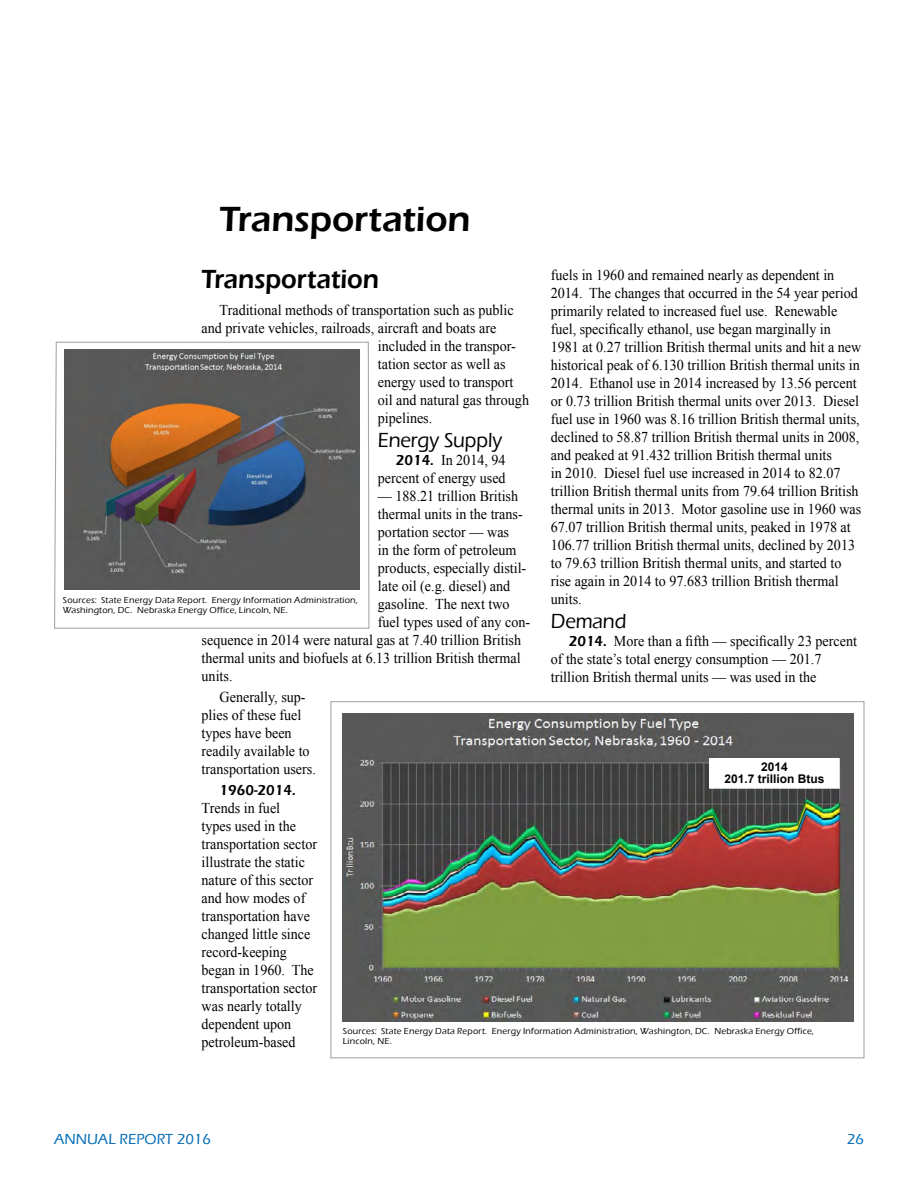
<style>
.page{position:relative;width:918px;height:1188px;background:#fff}
.page>*{position:absolute;margin:0;border:0;box-sizing:border-box;transform-origin:0 0}
.t1{font:600 36px "Eras ITC";letter-spacing:-.005em;color:#000}
.t2{font:600 27px "Eras ITC";color:#000;scale:.94 1}
.t3{font:500 21px "Eras ITC";letter-spacing:-.005em;color:#000;scale:.94 1}
.t4{font:15px/18px "Times New Roman";color:#000;scale:.94 1}
.t5{font:500 15px "Eras ITC";color:#006bb6}
.t6{font:600 15px "Eras ITC";color:#000;scale:.94 1}
.t7{font:700 12px/12px "Arial";color:#000;text-align:center}
.t8{font:500 9px/10.5px "Eras ITC";letter-spacing:.02em;color:#000}
.s1{font-family:"Eras ITC";font-weight:600}
</style>
<div class="page">
<img style="left:342px;top:714px;width:512px;height:308px">
<div style="left:710px;top:759px;width:129px;height:29px;background:#fff"></div>
<div style="left:709px;top:758px;width:131px;height:31px;border:1px solid #fff"></div>
<svg style="left:54px;top:341px;width:316px;height:288px"></svg>
<h1 class="t1" style="left:220px;top:198px;width:252px">Transportation</h1>
<p class="t4" style="left:551px;top:265px;width:332px">fuels in 1960 and remained nearly as dependent in 2014. The changes that occurred in the 54 year period primarily related to increased fuel use. Renewable fuel, specifically ethanol, use began marginally in 1981 at 0.27 trillion British thermal units and hit a new historical peak of 6.130 trillion British thermal units in 2014. Ethanol use in 2014 increased by 13.56 percent or 0.73 trillion British thermal units over 2013. Diesel fuel use in 1960 was 8.16 trillion British thermal units, declined to 58.87 trillion British thermal units in 2008, and peaked at 91.432 trillion British thermal units<br>in 2010. Diesel fuel use increased in 2014 to 82.07 trillion British thermal units from 79.64 trillion British thermal units in 2013. Motor gasoline use in 1960 was 67.07 trillion British thermal units, peaked in 1978 at 106.77 trillion British thermal units, declined by 2013 to 79.63 trillion British thermal units, and started to rise again in 2014 to 97.683 trillion British thermal units.</p>
<h3 class="t3" style="left:551px;top:609px;width:82px">Demand</h3>
<p class="t4" style="left:551px;top:631px;width:327px;text-indent:18px"><span class="s1">2014.</span> More than a fifth — specifically 23 percent of the state’s total energy consumption — 201.7 trillion British thermal units — was used in the</p>
<h2 class="t2" style="left:202px;top:263px;width:190px">Transportation</h2>
<p class="t4" style="left:220px;top:300px;width:314px">Traditional methods of transportation such as public</p>
<p class="t4" style="left:202px;top:318px;width:315px">and private vehicles, railroads, aircraft and boats are</p>
<p class="t4" style="left:378px;top:336px;width:148px">included in the transpor-</p>
<p class="t4" style="left:378px;top:354px;width:137px">tation sector as well as</p>
<p class="t4" style="left:378px;top:372px;width:146px">energy used to transport</p>
<p class="t4" style="left:378px;top:390px;width:162px">oil and natural gas through</p>
<p class="t4" style="left:378px;top:408px;width:59px">pipelines.</p>
<h3 class="t3" style="left:378px;top:428px;width:134px">Energy Supply</h3>
<p class="t4" style="left:378px;top:450px;width:137px;text-align:right"><span class="s1">2014.</span> In 2014, 94 percent of energy used</p>
<p class="t4" style="left:378px;top:486px;width:151px">— 188.21 trillion British</p>
<p class="t4" style="left:378px;top:504px;width:156px">thermal units in the trans-</p>
<p class="t4" style="left:378px;top:522px;width:141px">portation sector — was</p>
<p class="t4" style="left:378px;top:540px;width:149px">in the form of petroleum</p>
<p class="t4" style="left:378px;top:558px;width:159px">products, especially distil-</p>
<p class="t4" style="left:378px;top:576px;width:142px">late oil (e.g. diesel) and</p>
<p class="t4" style="left:378px;top:594px;width:142px">gasoline. The next two</p>
<p class="t4" style="left:378px;top:612px;width:164px">fuel types used of any con-</p>
<p class="t4" style="left:202px;top:630px;width:341px">sequence in 2014 were natural gas at 7.40 trillion British</p>
<p class="t4" style="left:202px;top:648px;width:341px">thermal units and biofuels at 6.13 trillion British thermal</p>
<p class="t4" style="left:202px;top:666px;width:34px">units.</p>
<p class="t4" style="left:202px;top:687px;width:123px;text-indent:18px">Generally, sup&shy;plies of these fuel types have been readily available to transportation users.</p>
<p class="t6" style="left:220px;top:781px;width:82px">1960-2014.</p>
<p class="t4" style="left:202px;top:798px;width:124px">Trends in fuel<br>types used in the transportation sector illustrate the static nature of this sector and how modes of transportation have changed little since record-keeping began in 1960. The transportation sector was nearly totally dependent upon petroleum-based</p>
<p class="t8" style="left:63px;top:594px;width:297px">Sources: State Energy Data Report. Energy Information Administration,<br>Washington, DC. Nebraska Energy Office, Lincoln, NE.</p>
<p class="t7" style="left:724px;top:761px;width:102px">2014<br>201.7 trillion Btus</p>
<p class="t8" style="left:343px;top:1026px;width:473px">Sources: State Energy Data Report. Energy Information Administration, Washington, DC. Nebraska Energy Office,<br>Lincoln, NE.</p>
<p class="t5" style="left:54px;top:1131px;width:159px">ANNUAL REPORT 2016</p>
<p class="t5" style="left:847px;top:1131px;width:19px">26</p>
</div>
